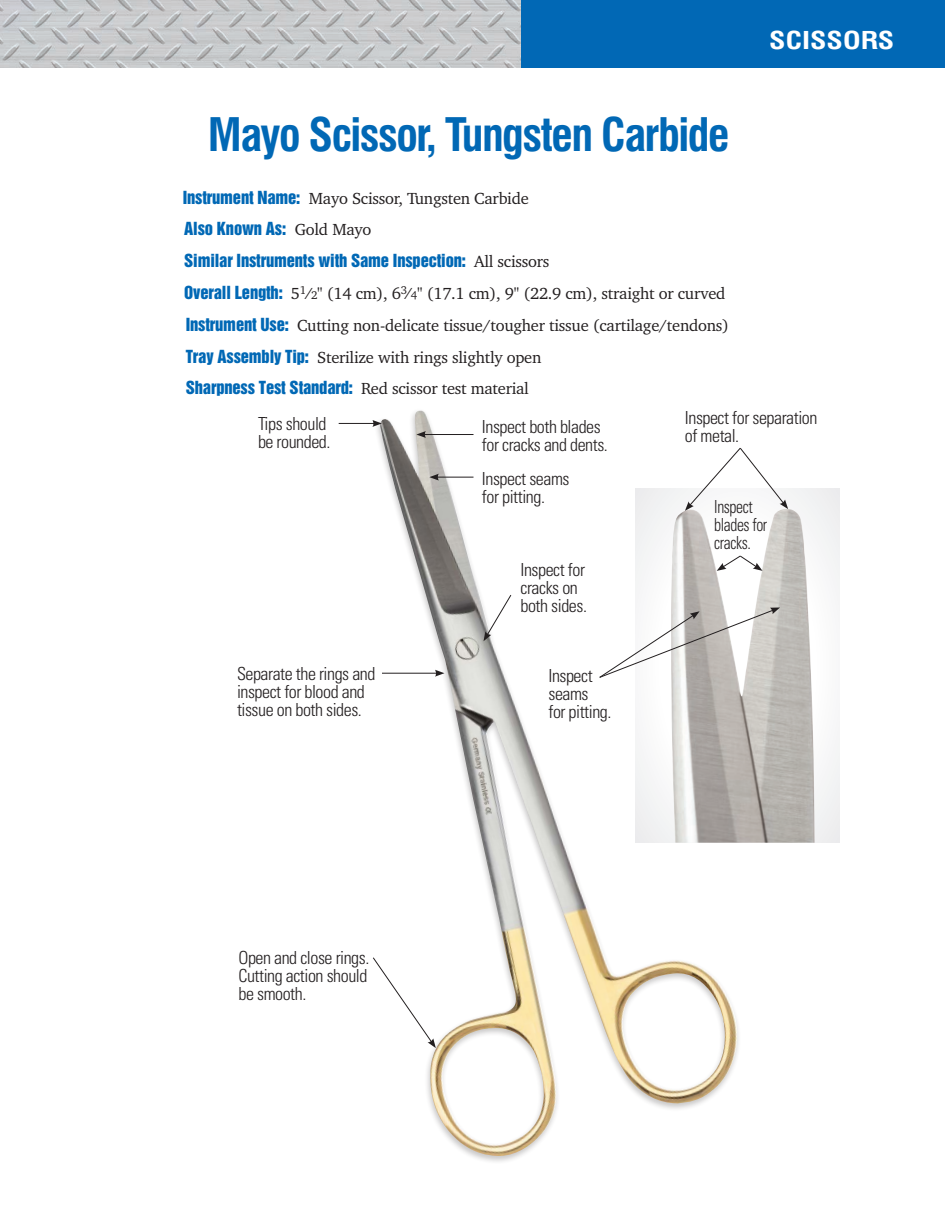
<style>
.page{position:relative;width:945px;height:1215px;background:#fff}
.page>*{position:absolute;margin:0;border:0;box-sizing:border-box;transform-origin:0 0}
.t1{font:700 condensed 45px "Swiss 721 BT";letter-spacing:-.035em;color:#0168b5}
.t2{font:700 condensed 24px "Swiss 721 BT";color:#fff;scale:1.25 1}
.t3{font:300 condensed 18px/18px "Univers";letter-spacing:-.025em;color:#231f20}
.t4{font:300 condensed 18px/18px "Univers";letter-spacing:-.025em;color:#231f20;scale:.87 1}
.t5{font:16.5px/31.8px "Charter IT Cby BT";letter-spacing:-.015em;color:#231f20}
.t6{font:16.5px/31.8px "Helvetica Inserat";letter-spacing:-.01em;color:#0168b5}
.s1{font-family:"Helvetica Inserat";color:#0168b5}
.s2{font-family:"Charter IT Cby BT";color:#231f20}
.s3{font-size:11.55px}
</style>
<div class="page">
<img style="left:0;top:0;width:521px;height:68px">
<div style="left:521px;top:0;width:424px;height:68px;background:#0168b5"></div>
<img style="left:378px;top:410px;width:361px;height:746px">
<hr style="left:339px;top:423px;width:36px;height:1px;background:#231f20">
<svg style="left:372px;top:420px;width:10px;height:7px"></svg>
<div style="left:635px;top:488px;width:205px;height:355px;background:#f6f6f7"></div>
<img style="left:671px;top:509px;width:144px;height:334px">
<svg style="left:373px;top:957px;width:63px;height:91px"></svg>
<hr style="left:382px;top:673px;width:55px;height:1px;background:#231f20">
<svg style="left:435px;top:670px;width:9px;height:7px"></svg>
<svg style="left:483px;top:594px;width:29px;height:47px"></svg>
<hr style="left:423px;top:434px;width:51px;height:1px;background:#231f20">
<svg style="left:416px;top:431px;width:10px;height:7px"></svg>
<svg style="left:685px;top:447px;width:103px;height:64px"></svg>
<hr style="left:436px;top:477px;width:38px;height:1px;background:#231f20">
<svg style="left:429px;top:474px;width:10px;height:7px"></svg>
<svg style="left:717px;top:555px;width:46px;height:16px"></svg>
<svg style="left:599px;top:608px;width:181px;height:70px"></svg>
<h2 class="t2" style="left:769px;top:26px;width:102px">SCISSORS</h2>
<h1 class="t1" style="left:208px;top:107px;width:523px">Mayo Scissor, Tungsten Carbide</h1>
<p class="t5" style="left:183px;top:182px;width:348px"><span class="s1">Instrument Name:</span> Mayo Scissor, Tungsten Carbide</p>
<p class="t6" style="left:184px;top:213px;width:367px">Also Known As: <span class="s2">Gold Mayo<br></span>Similar Instruments with Same Inspection: <span class="s2">All scissors</span></p>
<p class="t5" style="left:184px;top:277px;width:546px"><span class="s1">Overall Length:</span> 5<sup>1</sup>⁄<span class="s3">2</span>" (14 cm), 6<sup>3</sup>⁄<span class="s3">4</span>" (17.1 cm), 9" (22.9 cm), straight or curved<br><span class="s1">Instrument Use:</span> Cutting non-delicate tissue/tougher tissue (cartilage/tendons)<br><span class="s1">Tray Assembly Tip:</span> Sterilize with rings slightly open</p>
<p class="t6" style="left:186px;top:372px;width:345px">Sharpness Test Standard: <span class="s2">Red scissor test material</span></p>
<p class="t3" style="left:258px;top:415px;width:74px">Tips should be rounded.</p>
<p class="t3" style="left:685px;top:409px;width:134px">Inspect for separation of metal.</p>
<p class="t3" style="left:482px;top:418px;width:127px">Inspect both blades for cracks and dents.</p>
<p class="t3" style="left:237px;top:664px;width:140px">Separate the rings and inspect for blood and tissue on both sides.</p>
<p class="t3" style="left:239px;top:948px;width:132px;text-align:justify">Open and close rings.<br>Cutting action should be smooth.</p>
<p class="t3" style="left:482px;top:469px;width:89px">Inspect seams for pitting.</p>
<p class="t3" style="left:521px;top:561px;width:68px">Inspect for cracks on both sides.</p>
<p class="t3" style="left:548px;top:667px;width:65px">Inspect seams<br>for pitting.</p>
<p class="t4" style="left:714px;top:497px;width:62px">Inspect blades for cracks.</p>
</div>
